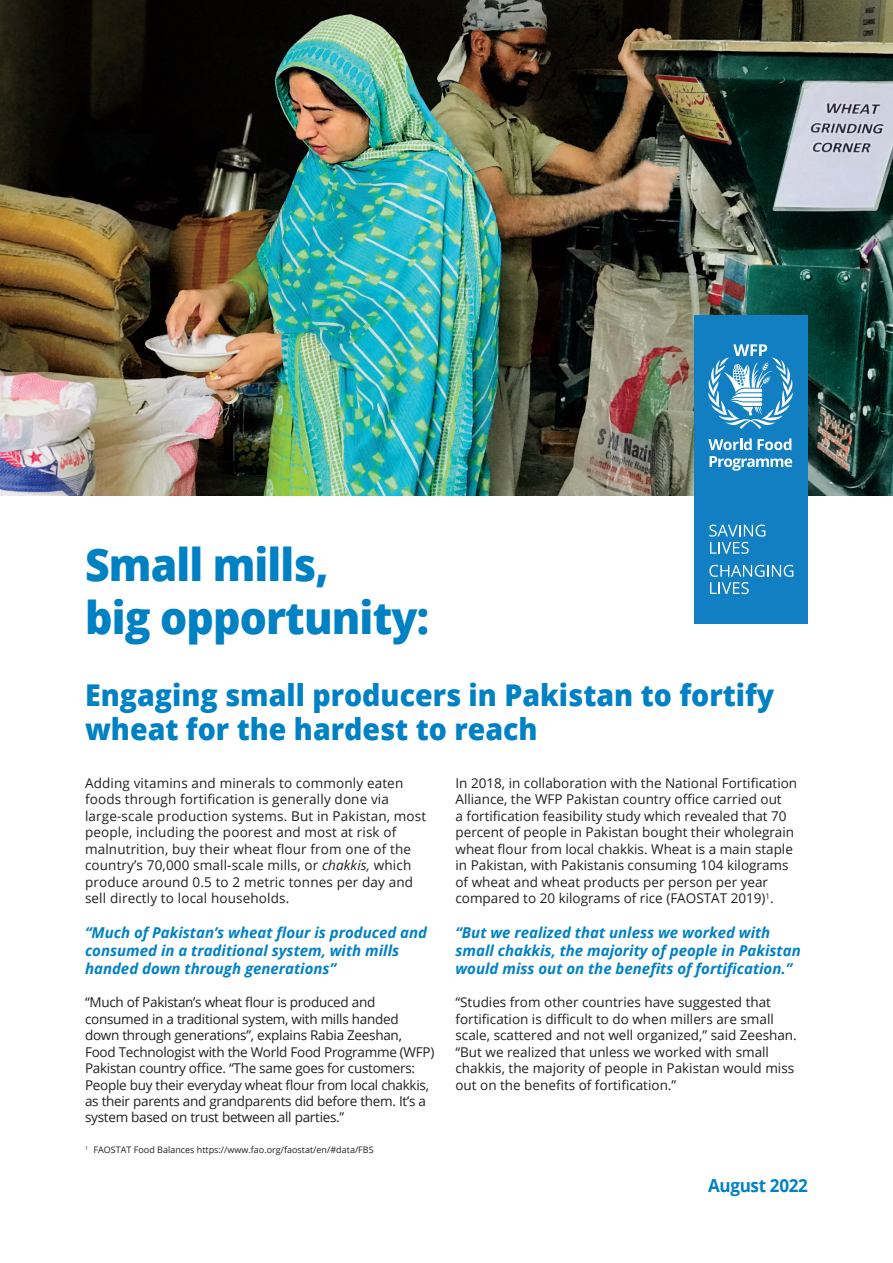
<style>
.page{position:relative;width:893px;height:1263px;background:#fff}
.page>*{position:absolute;margin:0;border:0;box-sizing:border-box;transform-origin:0 0}
.t1{font:800 45px/52.5px "Open Sans";letter-spacing:-.02em;color:#0081c4;scale:.95 1}
.t2{font:800 30px/34.5px "Open Sans";color:#0081c4;scale:.95 1}
.t3{font:700 18px "Open Sans";letter-spacing:-.02em;color:#0081c4;scale:.95 1}
.t4{font:italic 700 15px/18px "Open Sans";color:#0081c4}
.t5{font:13.5px/16.5px "Open Sans";color:#231f20}
.t6{font:13.5px/16.5px "Open Sans";letter-spacing:-.02em;color:#231f20}
.t7{font:9px "Open Sans";color:#231f20}
.s1{font-style:italic}
</style>
<div class="page">
<img style="left:0;top:0;width:893px;height:495px">
<div style="left:694px;top:315px;width:114px;height:308px;background:#127fc2"></div>
<svg style="left:710px;top:456px;width:82px;height:15px"></svg>
<svg style="left:708px;top:438px;width:44px;height:12px"></svg>
<svg style="left:758px;top:438px;width:33px;height:12px"></svg>
<svg style="left:708px;top:344px;width:85px;height:85px"></svg>
<svg style="left:709px;top:525px;width:56px;height:29px"></svg>
<svg style="left:709px;top:565px;width:84px;height:29px"></svg>
<h1 class="t1" style="left:85px;top:536px;width:364px">Small mills,<br>big opportunity:</h1>
<h2 class="t2" style="left:85px;top:676px;width:727px">Engaging small producers in Pakistan to fortify wheat for the hardest to reach</h2>
<p class="t5" style="left:85px;top:774px;width:343px">Adding vitamins and minerals to commonly eaten foods through fortification is generally done via large-scale production systems. But in Pakistan, most people, including the poorest and most at risk of malnutrition, buy their wheat flour from one of the country’s 70,000 small-scale mills, or <span class="s1">chakkis,</span> which produce around 0.5 to 2 metric tonnes per day and sell directly to local households.</p>
<p class="t4" style="left:85px;top:923px;width:344px">“Much of Pakistan’s wheat flour is produced and consumed in a traditional system, with mills handed down through generations”</p>
<p class="t6" style="left:85px;top:993px;width:351px">“Much of Pakistan’s wheat flour is produced and consumed in a traditional system, with mills handed down through generations”, explains Rabia Zeeshan, Food Technologist with the World Food Programme (WFP)<br>Pakistan country office. “The same goes for customers:<br>People buy their everyday wheat flour from local chakkis, as their parents and grandparents did before them. It’s a system based on trust between all parties.”</p>
<p class="t5" style="left:455px;top:774px;width:343px">In 2018, in collaboration with the National Fortification Alliance, the WFP Pakistan country office carried out<br>a fortification feasibility study which revealed that 70 percent of people in Pakistan bought their wholegrain wheat flour from local chakkis. Wheat is a main staple in Pakistan, with Pakistanis consuming 104 kilograms of wheat and wheat products per person per year compared to 20 kilograms of rice (FAOSTAT 2019)<sup>1</sup>.</p>
<p class="t4" style="left:455px;top:923px;width:347px">“But we realized that unless we worked with small chakkis, the majority of people in Pakistan would miss out on the benefits of fortification.”</p>
<p class="t5" style="left:455px;top:993px;width:343px">“Studies from other countries have suggested that fortification is difficult to do when millers are small scale, scattered and not well organized,” said Zeeshan. “But we realized that unless we worked with small chakkis, the majority of people in Pakistan would miss out on the benefits of fortification.”</p>
<p class="t7" style="left:85px;top:1144px;width:290px"><sup>1</sup> FAOSTAT Food Balances https://www.fao.org/faostat/en/#data/FBS</p>
<h3 class="t3" style="left:708px;top:1172px;width:107px">August 2022</h3>
</div>
